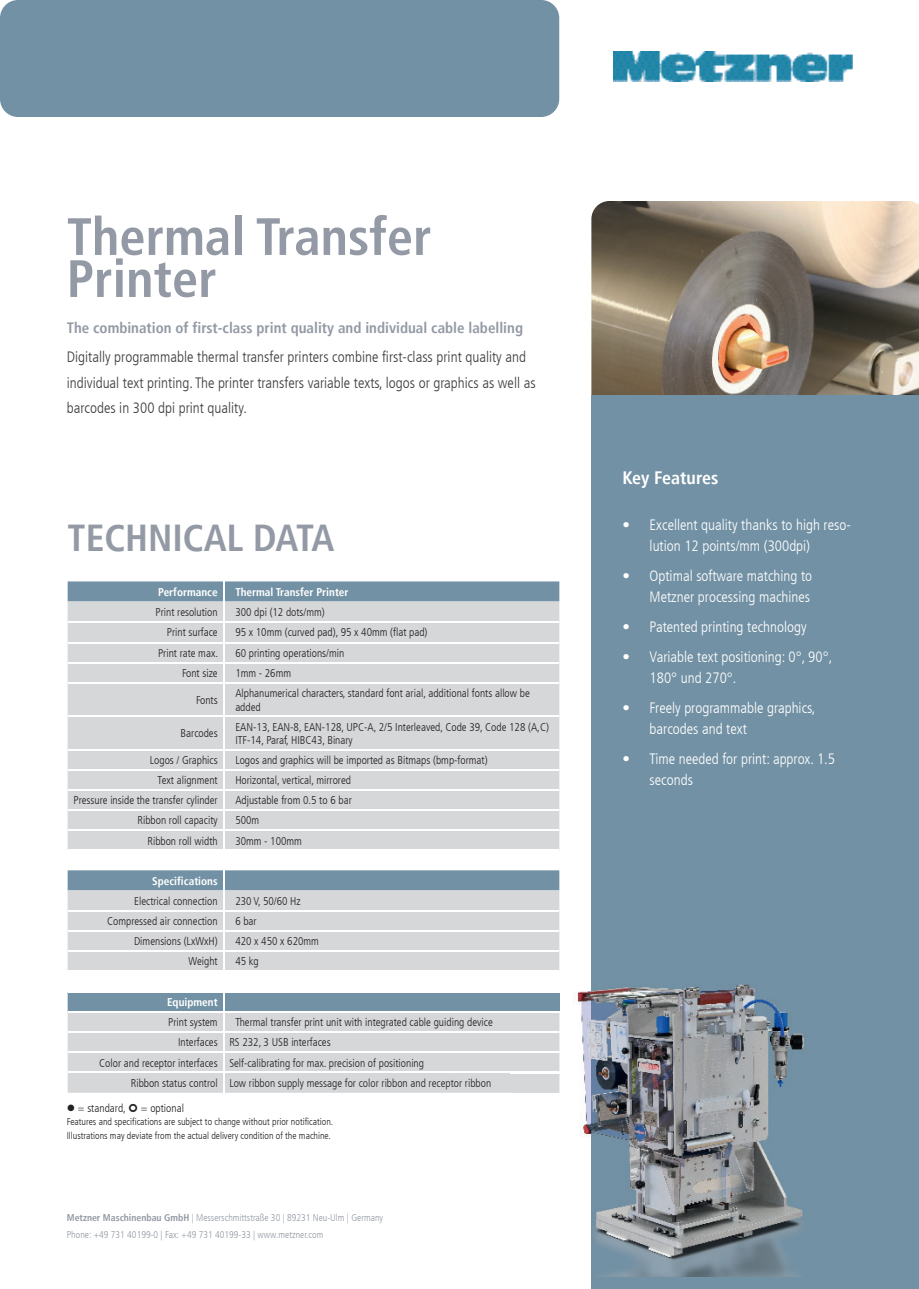
<style>
.page{position:relative;width:919px;height:1289px;background:#fff}
.page>*{position:absolute;margin:0;border:0;box-sizing:border-box;transform-origin:0 0}
.t1{font:700 condensed 52.5px/42px "Frutiger";color:#939aa5}
.t2{font:700 condensed 37.5px "Frutiger";color:#939aa5}
.t3{font:700 condensed 18px "Frutiger";color:#fff}
.t4{font:300 condensed 15px/21px "Frutiger";color:#fff}
.t5{font:300 condensed 15px/25.5px "Frutiger";color:#3e3e3f}
.t6{font:700 condensed 15px "Frutiger";color:#939aa5}
.t7{font:300 condensed 11.25px/13.5px "Frutiger";color:#231f20}
.t8{font:300 condensed 11.25px "Frutiger";color:#212224}
.t9{font:700 condensed 11.25px "Frutiger";color:#fff}
.t10{font:300 condensed 9.75px/13.5px "Frutiger";color:#212224}
.t11{font:300 condensed 9.75px/16.5px "Frutiger";color:#939aa5}
.s1{color:#231f20}
.s2{font-weight:700}
</style>
<div class="page">
<img style="left:591px;top:201px;width:327px;height:194px">
<img style="left:613px;top:52px;width:239px;height:30px">
<div style="left:0;top:0;width:559px;height:117px;background:#7291a4;border-radius:18px"></div>
<div style="left:591px;top:395px;width:327px;height:893px;background:#7291a4"></div>
<div style="left:68px;top:581px;width:491px;height:20px;background:#7291a4"></div>
<svg style="left:68px;top:601px;width:491px;height:491px;background:#d2d6d9"></svg>
<hr style="left:68px;top:682px;width:155px;height:1px;background:#fff">
<hr style="left:223px;top:682px;width:336px;height:1px;background:#fff">
<hr style="left:68px;top:715px;width:155px;height:2px;background:#fff">
<hr style="left:223px;top:715px;width:336px;height:2px;background:#fff">
<hr style="left:68px;top:749px;width:155px;height:1px;background:#fff">
<hr style="left:223px;top:749px;width:336px;height:1px;background:#fff">
<hr style="left:68px;top:769px;width:155px;height:1px;background:#fff">
<hr style="left:223px;top:769px;width:336px;height:1px;background:#fff">
<hr style="left:68px;top:789px;width:155px;height:1px;background:#fff">
<hr style="left:223px;top:789px;width:336px;height:1px;background:#fff">
<hr style="left:68px;top:809px;width:155px;height:1px;background:#fff">
<hr style="left:223px;top:809px;width:336px;height:1px;background:#fff">
<hr style="left:68px;top:829px;width:155px;height:2px;background:#fff">
<hr style="left:223px;top:829px;width:336px;height:2px;background:#fff">
<hr style="left:68px;top:849px;width:155px;height:2px;background:#fff">
<hr style="left:223px;top:849px;width:336px;height:2px;background:#fff">
<svg style="left:223px;top:581px;width:1px;height:101px"></svg>
<hr style="left:223px;top:683px;width:1px;height:32px;background:#fff">
<hr style="left:223px;top:717px;width:1px;height:32px;background:#fff">
<svg style="left:223px;top:750px;width:1px;height:99px"></svg>
<svg style="left:223px;top:870px;width:1px;height:100px"></svg>
<svg style="left:223px;top:992px;width:1px;height:100px"></svg>
<hr style="left:68px;top:621px;width:155px;height:1px;background:#fff">
<hr style="left:223px;top:621px;width:336px;height:1px;background:#fff">
<hr style="left:68px;top:642px;width:155px;height:1px;background:#fff">
<hr style="left:223px;top:642px;width:336px;height:1px;background:#fff">
<hr style="left:68px;top:662px;width:155px;height:1px;background:#fff">
<hr style="left:223px;top:662px;width:336px;height:1px;background:#fff">
<hr style="left:68px;top:909px;width:155px;height:2px;background:#fff">
<hr style="left:223px;top:909px;width:336px;height:2px;background:#fff">
<hr style="left:68px;top:929px;width:155px;height:2px;background:#fff">
<hr style="left:223px;top:929px;width:336px;height:2px;background:#fff">
<hr style="left:68px;top:949px;width:155px;height:2px;background:#fff">
<hr style="left:223px;top:949px;width:336px;height:2px;background:#fff">
<hr style="left:68px;top:970px;width:155px;height:1px;background:#fff">
<hr style="left:223px;top:970px;width:336px;height:1px;background:#fff">
<hr style="left:68px;top:990px;width:155px;height:2px;background:#fff">
<hr style="left:223px;top:990px;width:336px;height:2px;background:#fff">
<hr style="left:68px;top:1011px;width:155px;height:1px;background:#fff">
<hr style="left:223px;top:1011px;width:336px;height:1px;background:#fff">
<hr style="left:68px;top:1031px;width:155px;height:1px;background:#fff">
<hr style="left:223px;top:1031px;width:336px;height:1px;background:#fff">
<hr style="left:68px;top:1051px;width:155px;height:1px;background:#fff">
<hr style="left:223px;top:1051px;width:336px;height:1px;background:#fff">
<hr style="left:68px;top:1071px;width:155px;height:2px;background:#fff">
<hr style="left:223px;top:1071px;width:336px;height:2px;background:#fff">
<img style="left:510px;top:972px;width:294px;height:304px">
<img style="left:510px;top:990px;width:49px;height:102px">
<img style="left:510px;top:971px;width:49px;height:1px">
<img style="left:510px;top:1011px;width:49px;height:1px">
<img style="left:510px;top:1031px;width:49px;height:1px">
<img style="left:510px;top:1051px;width:49px;height:1px">
<img style="left:510px;top:1071px;width:49px;height:2px">
<h1 class="t1" style="left:67px;top:220px;width:366px">Thermal Transfer<br>Printer</h1>
<h3 class="t6" style="left:67px;top:321px;width:457px">The combination of first-class print quality and individual cable labelling</h3>
<h3 class="t5" style="left:67px;top:345px;width:470px">Digitally programmable thermal transfer printers combine first-class print quality and individual text printing. The printer transfers variable texts, logos or graphics as well as barcodes in 300 dpi print quality.</h3>
<h2 class="t2" style="left:68px;top:523px;width:268px">TECHNICAL DATA</h2>
<p class="t9" style="left:158px;top:587px;width:61px">Performance</p>
<p class="t9" style="left:235px;top:587px;width:115px">Thermal Transfer Printer</p>
<p class="t7" style="left:155px;top:606px;width:64px">Print resolution</p>
<p class="t7" style="left:235px;top:606px;width:91px">300 dpi (12 dots/mm)</p>
<p class="t7" style="left:167px;top:626px;width:52px">Print surface</p>
<p class="t7" style="left:235px;top:626px;width:194px">95 x 10mm (curved pad), 95 x 40mm (flat pad)</p>
<p class="t7" style="left:158px;top:647px;width:61px">Print rate max.</p>
<p class="t7" style="left:235px;top:647px;width:110px">60 printing operations/min</p>
<p class="t7" style="left:182px;top:667px;width:37px">Font size</p>
<p class="t7" style="left:235px;top:667px;width:57px">1mm - 26mm</p>
<p class="t7" style="left:196px;top:694px;width:23px">Fonts</p>
<p class="t7" style="left:235px;top:687px;width:296px">Alphanumerical characters, standard font arial, additional fonts allow be added</p>
<p class="t7" style="left:180px;top:727px;width:39px">Barcodes</p>
<p class="t7" style="left:235px;top:721px;width:315px">EAN-13, EAN-8, EAN-128, UPC-A, 2/5 Interleaved, Code 39, Code 128 (A,C)<br>ITF-14, Paraf, HIBC43, Binary</p>
<p class="t7" style="left:150px;top:754px;width:69px">Logos / Graphics</p>
<p class="t7" style="left:235px;top:754px;width:254px">Logos and graphics will be imported as Bitmaps (bmp-format)</p>
<p class="t7" style="left:158px;top:774px;width:62px">Text alignment</p>
<p class="t7" style="left:235px;top:774px;width:117px">Horizontal, vertical, mirrored</p>
<p class="t7" style="left:73px;top:794px;width:146px">Pressure inside the transfer cylinder</p>
<p class="t7" style="left:235px;top:794px;width:118px">Adjustable from 0.5 to 6 bar</p>
<p class="t7" style="left:137px;top:814px;width:82px">Ribbon roll capacity</p>
<p class="t7" style="left:235px;top:814px;width:25px">500m</p>
<p class="t7" style="left:147px;top:834px;width:72px">Ribbon roll width</p>
<p class="t7" style="left:235px;top:834px;width:68px">30mm - 100mm</p>
<p class="t9" style="left:152px;top:876px;width:67px">Specifications</p>
<p class="t7" style="left:134px;top:895px;width:85px">Electrical connection</p>
<p class="t7" style="left:235px;top:895px;width:67px">230 V, 50/60 Hz</p>
<p class="t7" style="left:107px;top:915px;width:112px">Compressed air connection</p>
<p class="t7" style="left:235px;top:915px;width:23px">6 bar</p>
<p class="t7" style="left:134px;top:935px;width:85px">Dimensions (LxWxH)</p>
<p class="t7" style="left:235px;top:935px;width:85px">420 x 450 x 620mm</p>
<p class="t7" style="left:188px;top:955px;width:31px">Weight</p>
<p class="t7" style="left:235px;top:955px;width:25px">45 kg</p>
<p class="t9" style="left:167px;top:997px;width:52px">Equipment</p>
<p class="t7" style="left:168px;top:1016px;width:51px">Print system</p>
<p class="t7" style="left:235px;top:1016px;width:259px">Thermal transfer print unit with integrated cable guiding device</p>
<p class="t8" style="left:178px;top:1037px;width:154px"><span class="s1">Interfaces</span> RS 232, 3 USB interfaces</p>
<p class="t8" style="left:99px;top:1057px;width:326px"><span class="s1">Color and receptor interfaces</span> Self-calibrating for max. precision of positioning</p>
<p class="t8" style="left:131px;top:1078px;width:362px"><span class="s1">Ribbon status control</span> Low ribbon supply message for color ribbon and receptor ribbon</p>
<p class="t8" style="left:67px;top:1102px;width:61px">● = standard,</p>
<p class="t8" style="left:141px;top:1102px;width:45px">= optional</p>
<p class="t10" style="left:67px;top:1115px;width:268px">Features and specifications are subject to change without prior notification.<br>Illustrations may deviate from the actual delivery condition of the machine.</p>
<p class="t11" style="left:67px;top:1210px;width:318px"><span class="s2">Metzner Maschinenbau GmbH</span> | Messerschmittstraße 30 | 89231 Neu-Ulm | Germany<br>Phone: +49 731 40199-0 | Fax: +49 731 40199-33 | www.metzner.com</p>
<h3 class="t3" style="left:622px;top:470px;width:97px">Key Features</h3>
<h3 class="t4" style="left:649px;top:516px;width:203px;text-indent:-27px">• Excellent quality thanks to high reso&shy;lution 12 points/mm (300dpi)</h3>
<h3 class="t4" style="left:622px;top:567px;width:191px;text-align:right">• Optimal software matching to<br>Metzner processing machines</h3>
<h3 class="t4" style="left:622px;top:618px;width:185px">• Patented printing technology</h3>
<h3 class="t4" style="left:649px;top:648px;width:184px;text-indent:-27px">• Variable text positioning: 0°, 90°,<br>180° und 270°.</h3>
<h3 class="t4" style="left:649px;top:699px;width:167px;text-indent:-27px">• Freely programmable graphics, barcodes and text</h3>
<h3 class="t4" style="left:649px;top:750px;width:187px;text-indent:-27px">• Time needed for print: approx. 1.5 seconds</h3>
</div>
